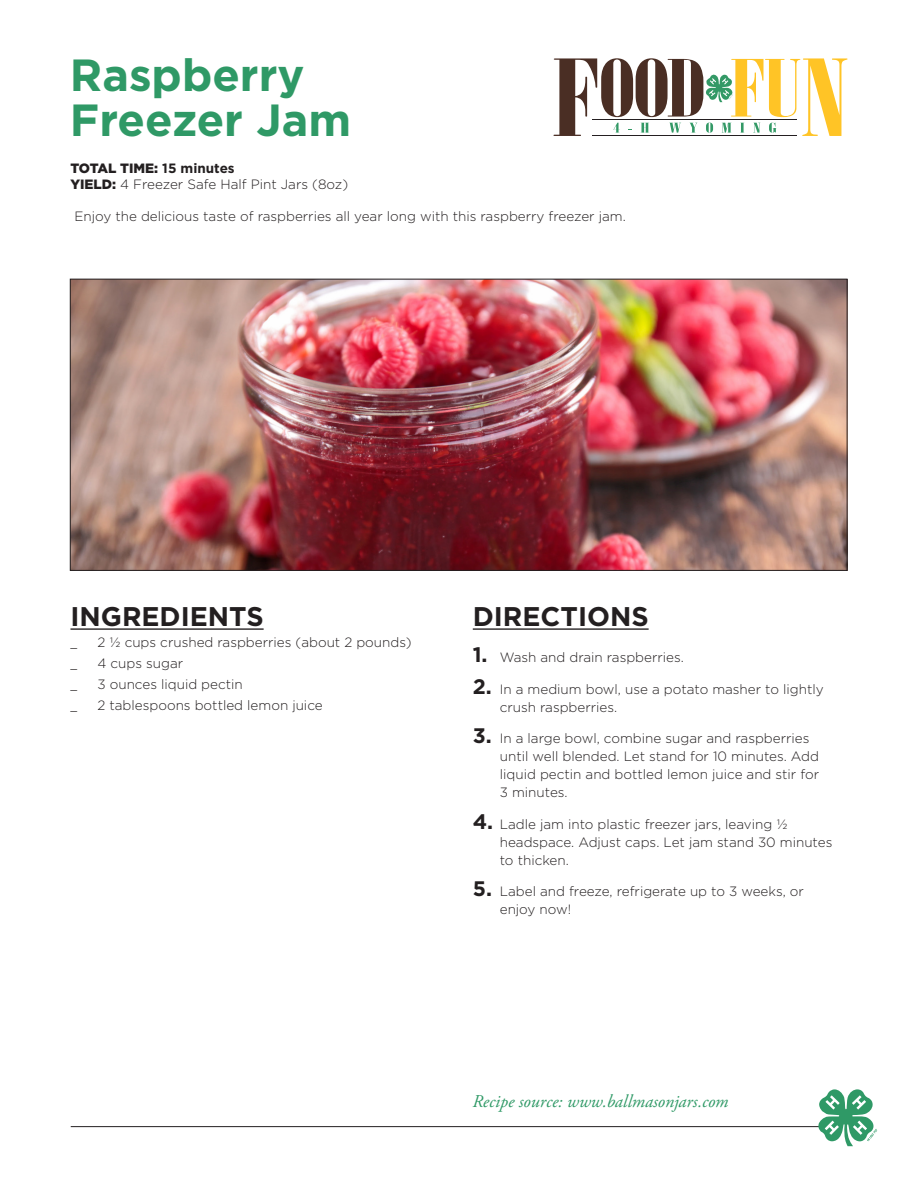
<style>
.page{position:relative;width:918px;height:1188px;background:#fff}
.page>*{position:absolute;margin:0;border:0;box-sizing:border-box;transform-origin:0 0}
.t1{font:700 45px/45px "Gotham";color:#2f9966}
.t2{font:700 27px "Gotham";color:#231f20}
.Body{font:italic 18px "Adobe Garamond Pro";color:#2f9966}
.t3{font:300 13.5px/18px "Gotham";color:#231f20}
.t4{font:900 13.5px "Gotham";color:#231f20}
.t5{font:13.5px "Adobe Garamond Pro";color:#231f20}
.s1{font-weight:700}
.s2{font-weight:900}
.s3{font-weight:700;font-size:21px}
</style>
<div class="page">
<hr style="left:71px;top:1126px;width:752px;height:1px;background:#231f20">
<svg style="left:818px;top:1089px;width:59px;height:57px"></svg>
<svg style="left:553px;top:58px;width:294px;height:78px"></svg>
<img style="left:72px;top:281px;width:773px;height:288px">
<hr style="left:473px;top:628px;width:176px;height:2px;background:#231f20">
<hr style="left:70px;top:628px;width:194px;height:2px;background:#231f20">
<p class="t1" style="left:70px;top:52px;width:283px">Raspberry<br>Freezer Jam</p>
<p class="t4" style="left:70px;top:159px;width:166px">TOTAL TIME: <span class="s1">15 minutes</span></p>
<p class="t3" style="left:70px;top:175px;width:279px"><span class="s2">YIELD:</span> 4 Freezer Safe Half Pint Jars (8oz)</p>
<p class="t3" style="left:74px;top:207px;width:553px">Enjoy the delicious taste of raspberries all year long with this raspberry freezer jam.</p>
<p class="t2" style="left:70px;top:599px;width:195px">INGREDIENTS</p>
<p class="t5" style="left:70px;top:635px;width:8px">_</p>
<p class="t3" style="left:97px;top:633px;width:316px">2 1/2 cups crushed raspberries (about 2 pounds)</p>
<p class="t5" style="left:70px;top:656px;width:8px">_</p>
<p class="t3" style="left:97px;top:654px;width:87px">4 cups sugar</p>
<p class="t5" style="left:70px;top:677px;width:8px">_</p>
<p class="t3" style="left:97px;top:675px;width:147px">3 ounces liquid pectin</p>
<p class="t5" style="left:70px;top:698px;width:8px">_</p>
<p class="t3" style="left:97px;top:696px;width:227px">2 tablespoons bottled lemon juice</p>
<p class="t2" style="left:473px;top:599px;width:177px">DIRECTIONS</p>
<p class="t3" style="left:473px;top:648px;width:213px"><span class="s3">1.</span> Wash and drain raspberries.</p>
<p class="t3" style="left:500px;top:680px;width:325px;text-indent:-27px"><span class="s3">2.</span> In a medium bowl, use a potato masher to lightly crush raspberries.</p>
<p class="t3" style="left:500px;top:729px;width:321px;text-indent:-27px"><span class="s3">3.</span> In a large bowl, combine sugar and raspberries until well blended. Let stand for 10 minutes. Add liquid pectin and bottled lemon juice and stir for 3 minutes.</p>
<p class="t3" style="left:500px;top:815px;width:334px;text-indent:-27px"><span class="s3">4.</span> Ladle jam into plastic freezer jars, leaving ½ headspace. Adjust caps. Let jam stand 30 minutes to thicken.</p>
<p class="t3" style="left:500px;top:882px;width:306px;text-indent:-27px"><span class="s3">5.</span> Label and freeze, refrigerate up to 3 weeks, or enjoy now!</p>
<p class="Body" style="left:472px;top:1090px;width:257px">Recipe source: www.ballmasonjars.com</p>
</div>
